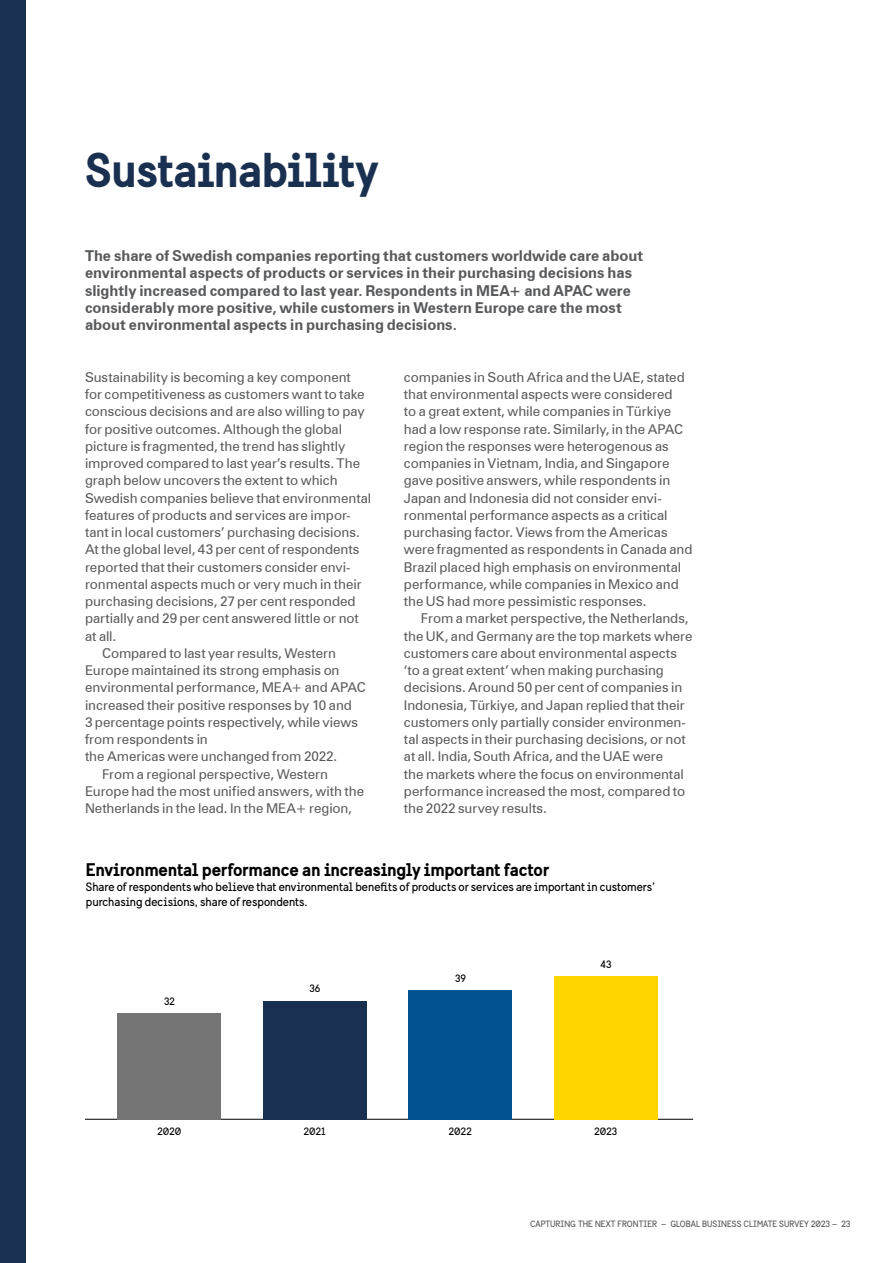
<style>
.page{position:relative;width:893px;height:1263px;background:#fff}
.page>*{position:absolute;margin:0;border:0;box-sizing:border-box;transform-origin:0 0}
.Rubrik_stor_blå{font:700 48px "Sweden Sans";letter-spacing:-.025em;color:#1a3050}
.Tabelll_rubrik{font:700 18px "Sweden Sans";letter-spacing:-.02em;color:#000}
.Ingress{font:700 15px/17.2px "Zurich BT";color:#58595b}
.Brödtext_indrag{font:13.5px/17.2px "Zurich BT";letter-spacing:-.005em;color:#58595b}
.Brödtext{font:13.5px/17.2px "Zurich BT";letter-spacing:-.005em;color:#58595b}
.Tabelll_rubrik-2{font:12px/15px "Sweden Sans";color:#000}
.Tabelll_rubrik-3{font:10.5px "Sweden Sans";letter-spacing:.015em;color:#000}
.t1{font:9px "Sweden Sans";color:#58595b}
</style>
<div class="page">
<div style="left:0;top:0;width:26px;height:1263px;background:#1a3050"></div>
<hr style="left:85px;top:1119px;width:608px;height:1px;background:#000">
<div style="left:117px;top:1013px;width:104px;height:106px;background:#757575"></div>
<div style="left:263px;top:1001px;width:104px;height:118px;background:#1a3050"></div>
<div style="left:408px;top:990px;width:104px;height:129px;background:#005293"></div>
<div style="left:554px;top:976px;width:104px;height:143px;background:#ffd600"></div>
<p class="Rubrik_stor_blå" style="left:85px;top:140px;width:295px">Sustainability</p>
<p class="Ingress" style="left:85px;top:247px;width:560px">The share of Swedish companies reporting that customers worldwide care about environmental aspects of products or services in their purchasing decisions has slightly increased compared to last year. Respondents in MEA+ and APAC were considerably more positive, while customers in Western Europe care the most about environmental aspects in purchasing decisions.</p>
<p class="Brödtext" style="left:85px;top:368px;width:288px">Sustainability is becoming a key component for competitiveness as customers want to take conscious decisions and are also willing to pay for positive outcomes. Although the global picture is fragmented, the trend has slightly improved compared to last year’s results. The graph below uncovers the extent to which Swedish companies believe that environmental features of products and services are impor&shy;tant in local customers’ purchasing decisions.<br>At the global level, 43 per cent of respondents reported that their customers consider envi&shy;ronmental aspects much or very much in their purchasing decisions, 27 per cent responded partially and 29 per cent answered little or not at all.</p>
<p class="Brödtext_indrag" style="left:85px;top:644px;width:282px;text-indent:17px">Compared to last year results, Western Europe maintained its strong emphasis on environmental performance, MEA+ and APAC increased their positive responses by 10 and<br>3 percentage points respectively, while views from respondents in<br>the Americas were unchanged from 2022.</p>
<p class="Brödtext_indrag" style="left:85px;top:765px;width:281px;text-indent:17px">From a regional perspective, Western<br>Europe had the most unified answers, with the<br>Netherlands in the lead. In the MEA+ region,</p>
<p class="Brödtext_indrag" style="left:404px;top:368px;width:290px">companies in South Africa and the UAE, stated that environmental aspects were considered<br>to a great extent, while companies in Türkiye had a low response rate. Similarly, in the APAC region the responses were heterogenous as companies in Vietnam, India, and Singapore gave positive answers, while respondents in Japan and Indonesia did not consider envi&shy;ronmental performance aspects as a critical purchasing factor. Views from the Americas were fragmented as respondents in Canada and Brazil placed high emphasis on environmental performance, while companies in Mexico and the US had more pessimistic responses.</p>
<p class="Brödtext_indrag" style="left:404px;top:610px;width:290px;text-indent:17px">From a market perspective, the Netherlands, the UK, and Germany are the top markets where customers care about environmental aspects ‘to a great extent’ when making purchasing decisions. Around 50 per cent of companies in Indonesia, Türkiye, and Japan replied that their customers only partially consider environmen&shy;tal aspects in their purchasing decisions, or not at all. India, South Africa, and the UAE were<br>the markets where the focus on environmental performance increased the most, compared to the 2022 survey results.</p>
<p class="Tabelll_rubrik" style="left:86px;top:858px;width:465px">Environmental performance an increasingly important factor</p>
<p class="Tabelll_rubrik-2" style="left:86px;top:879px;width:571px">Share of respondents who believe that environmental benefits of products or services are important in customers’ purchasing decisions, share of respondents.</p>
<p class="Tabelll_rubrik-3" style="left:164px;top:994px;width:12px">32</p>
<p class="Tabelll_rubrik-3" style="left:309px;top:982px;width:13px">36</p>
<p class="Tabelll_rubrik-3" style="left:455px;top:972px;width:13px">39</p>
<p class="Tabelll_rubrik-3" style="left:601px;top:958px;width:12px">43</p>
<p class="Tabelll_rubrik-3" style="left:157px;top:1125px;width:25px">2020</p>
<p class="Tabelll_rubrik-3" style="left:304px;top:1125px;width:24px">2021</p>
<p class="Tabelll_rubrik-3" style="left:449px;top:1125px;width:24px">2022</p>
<p class="Tabelll_rubrik-3" style="left:594px;top:1125px;width:24px">2023</p>
<p class="t1" style="left:530px;top:1219px;width:322px">CAPTURING THE NEXT FRONTIER – GLOBAL BUSINESS CLIMATE SURVEY 2023 – 23</p>
</div>
